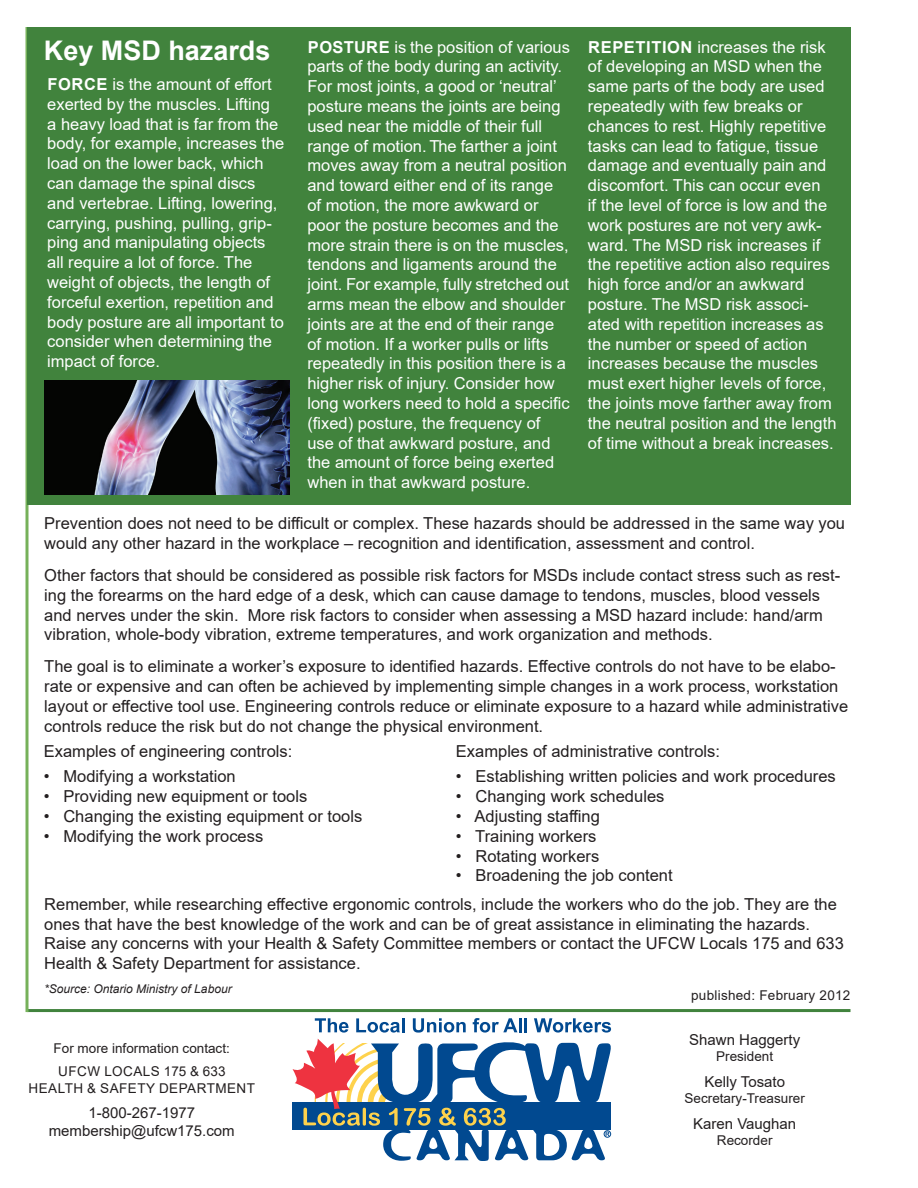
<style>
.page{position:relative;width:918px;height:1188px;background:#fff}
.page>*{position:absolute;margin:0;border:0;box-sizing:border-box;transform-origin:0 0}
.t1{font:700 27px "Arial";color:#fff}
.t2{font:16.5px/19.8px "Arial";color:#fff}
.t3{font:16.5px/19.8px "Arial";color:#231f20}
.t4{font:15px/18px "Arial";color:#231f20;text-align:center}
.t5{font:13.5px/23.7px "Arial";color:#231f20;text-align:center}
.t6{font:13.5px "Arial";letter-spacing:.035em;color:#231f20}
.t7{font:13.5px "Arial";letter-spacing:.02em;color:#231f20}
.t8{font:italic 12px "Arial";color:#231f20}
.s1{font-weight:700}
</style>
<div class="page">
<hr style="left:27px;top:1009px;width:823px;height:3px;background:#41833d">
<hr style="left:26px;top:27px;width:2px;height:985px;background:#76b15a">
<div style="left:27px;top:27px;width:823px;height:477px;background:#41833d"></div>
<img style="left:44px;top:381px;width:246px;height:114px">
<svg style="left:293px;top:1039px;width:318px;height:122px"></svg>
<svg style="left:315px;top:1018px;width:34px;height:15px"></svg>
<svg style="left:356px;top:1018px;width:44px;height:15px"></svg>
<hr style="left:402px;top:1018px;width:3px;height:14px;background:#014990">
<svg style="left:413px;top:1018px;width:53px;height:15px"></svg>
<svg style="left:473px;top:1018px;width:44px;height:15px"></svg>
<hr style="left:519px;top:1018px;width:3px;height:14px;background:#014990">
<hr style="left:524px;top:1018px;width:3px;height:14px;background:#014990">
<svg style="left:534px;top:1018px;width:77px;height:15px"></svg>
<h1 class="t1" style="left:44px;top:31px;width:228px">Key MSD hazards</h1>
<p class="t2" style="left:47px;top:74px;width:239px"><span class="s1">FORCE</span> is the amount of effort exerted by the muscles. Lifting<br>a heavy load that is far from the body, for example, increases the load on the lower back, which can damage the spinal discs and vertebrae. Lifting, lowering, carrying, pushing, pulling, grip&shy;ping and manipulating objects all require a lot of force. The weight of objects, the length of forceful exertion, repetition and body posture are all important to consider when determining the impact of force.</p>
<p class="t2" style="left:307px;top:37px;width:264px"><span class="s1">POSTURE</span> is the position of various parts of the body during an activity.<br>For most joints, a good or ‘neutral’ posture means the joints are being used near the middle of their full range of motion. The farther a joint moves away from a neutral position and toward either end of its range of motion, the more awkward or poor the posture becomes and the more strain there is on the muscles, tendons and ligaments around the joint. For example, fully stretched out arms mean the elbow and shoulder joints are at the end of their range of motion. If a worker pulls or lifts repeatedly in this position there is a higher risk of injury. Consider how long workers need to hold a specific (fixed) posture, the frequency of use of that awkward posture, and the amount of force being exerted when in that awkward posture.</p>
<p class="t2" style="left:588px;top:37px;width:250px"><span class="s1">REPETITION</span> increases the risk of developing an MSD when the same parts of the body are used repeatedly with few breaks or chances to rest. Highly repetitive tasks can lead to fatigue, tissue damage and eventually pain and discomfort. This can occur even<br>if the level of force is low and the work postures are not very awk&shy;ward. The MSD risk increases if the repetitive action also requires high force and/or an awkward posture. The MSD risk associ&shy;ated with repetition increases as the number or speed of action increases because the muscles must exert higher levels of force, the joints move farther away from the neutral position and the length of time without a break increases.</p>
<p class="t3" style="left:44px;top:514px;width:802px">Prevention does not need to be difficult or complex. These hazards should be addressed in the same way you would any other hazard in the workplace – recognition and identification, assessment and control.</p>
<p class="t3" style="left:44px;top:565px;width:798px">Other factors that should be considered as possible risk factors for MSDs include contact stress such as rest&shy;ing the forearms on the hard edge of a desk, which can cause damage to tendons, muscles, blood vessels and nerves under the skin. More risk factors to consider when assessing a MSD hazard include: hand/arm vibration, whole-body vibration, extreme temperatures, and work organization and methods.</p>
<p class="t3" style="left:44px;top:656px;width:805px">The goal is to eliminate a worker’s exposure to identified hazards. Effective controls do not have to be elabo&shy;rate or expensive and can often be achieved by implementing simple changes in a work process, workstation layout or effective tool use. Engineering controls reduce or eliminate exposure to a hazard while administrative controls reduce the risk but do not change the physical environment.</p>
<p class="t3" style="left:44px;top:741px;width:250px">Examples of engineering controls:</p>
<p class="t3" style="left:44px;top:767px;width:193px">• Modifying a workstation</p>
<p class="t3" style="left:44px;top:786px;width:265px">• Providing new equipment or tools</p>
<p class="t3" style="left:44px;top:806px;width:320px">• Changing the existing equipment or tools</p>
<p class="t3" style="left:44px;top:826px;width:221px">• Modifying the work process</p>
<p class="t3" style="left:456px;top:741px;width:266px">Examples of administrative controls:</p>
<p class="t3" style="left:456px;top:767px;width:381px">• Establishing written policies and work procedures</p>
<p class="t3" style="left:456px;top:786px;width:210px">• Changing work schedules</p>
<p class="t3" style="left:456px;top:806px;width:145px">• Adjusting staffing</p>
<p class="t3" style="left:456px;top:826px;width:142px">• Training workers</p>
<p class="t3" style="left:456px;top:846px;width:145px">• Rotating workers</p>
<p class="t3" style="left:456px;top:866px;width:218px">• Broadening the job content</p>
<p class="t3" style="left:44px;top:894px;width:801px">Remember, while researching effective ergonomic controls, include the workers who do the job. They are the ones that have the best knowledge of the work and can be of great assistance in eliminating the hazards.<br>Raise any concerns with your Health &amp; Safety Committee members or contact the UFCW Locals 175 and 633<br>Health &amp; Safety Department for assistance.</p>
<p class="t8" style="left:44px;top:981px;width:189px">*Source: Ontario Ministry of Labour</p>
<p class="t7" style="left:691px;top:986px;width:161px">published: February 2012</p>
<p class="t5" style="left:54px;top:1036px;width:178px">For more information contact:<br>UFCW LOCALS 175 &amp; 633</p>
<p class="t6" style="left:29px;top:1079px;width:228px">HEALTH &amp; SAFETY DEPARTMENT</p>
<p class="t4" style="left:49px;top:1104px;width:188px">1-800-267-1977 membership@ufcw175.com</p>
<p class="t4" style="left:689px;top:1031px;width:112px">Shawn Haggerty</p>
<p class="t5" style="left:716px;top:1045px;width:59px">President</p>
<p class="t4" style="left:704px;top:1073px;width:82px">Kelly Tosato</p>
<p class="t5" style="left:685px;top:1086px;width:122px">Secretary-Treasurer</p>
<p class="t4" style="left:693px;top:1114px;width:105px">Karen Vaughan</p>
<p class="t5" style="left:717px;top:1128px;width:57px">Recorder</p>
</div>
